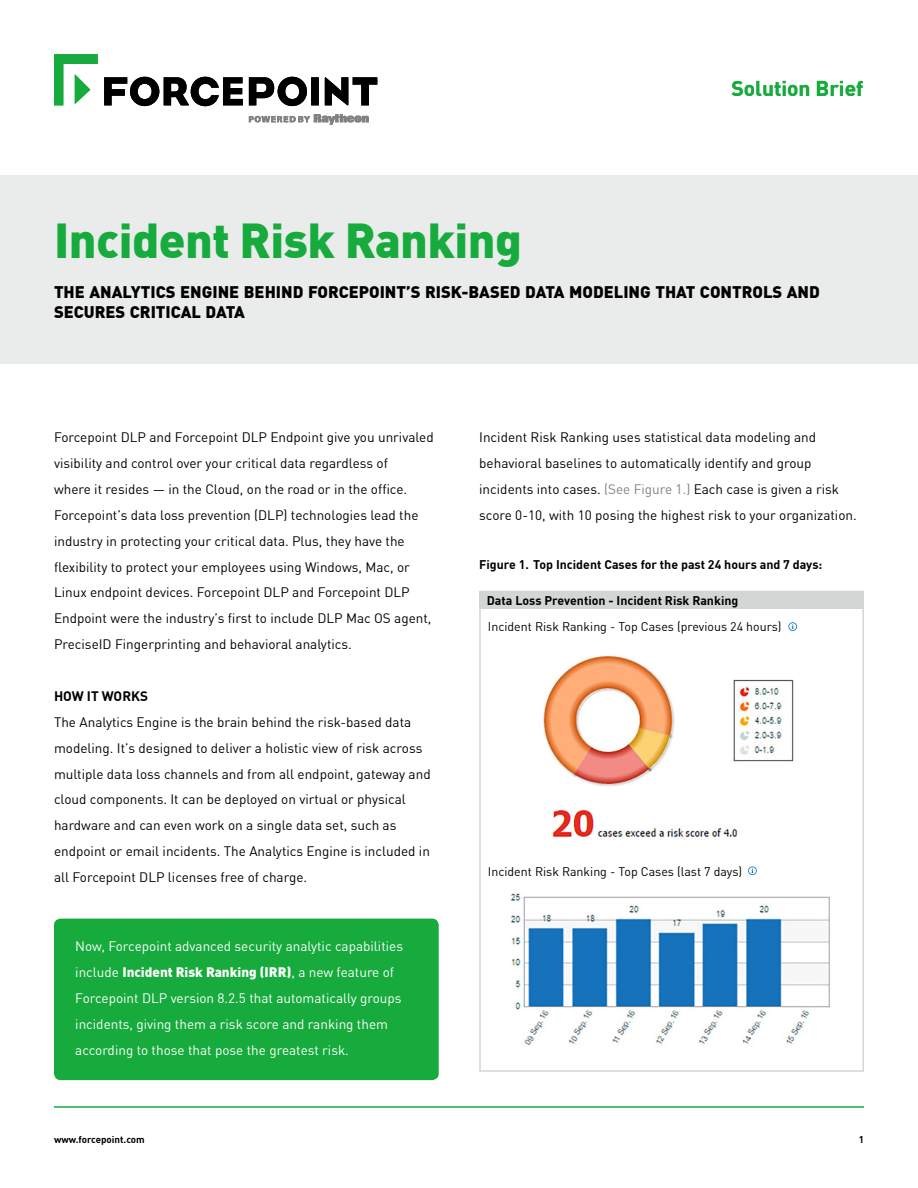
<style>
.page{position:relative;width:918px;height:1188px;background:#fff}
.page>*{position:absolute;margin:0;border:0;box-sizing:border-box;transform-origin:0 0}
.t1{font:900 48px "DIN Offc Pro";letter-spacing:-.01em;color:#16ab3c}
.t2{font:700 21px "DIN Offc Pro";color:#16ab3c}
.t3{font:900 16.5px/19.5px "DIN Offc Pro";color:#000}
.t4{font:13.5px/26px "DIN Offc Pro";color:#000}
.t5{font:13.5px/26px "DIN Offc Pro";color:#fff}
.t6{font:700 13.5px "DIN Offc Pro";color:#000}
.t7{font:700 12.3px "DIN Offc Pro";color:#000}
.t8{font:12.3px "DIN Offc Pro";color:#000}
.t9{font:700 9.75px "DIN Offc Pro";color:#000}
.s1{font-weight:900}
.s2{color:#828182}
</style>
<div class="page">
<hr style="left:54px;top:1106px;width:810px;height:2px;background:#16ab3c">
<div style="left:0;top:176px;width:918px;height:188px;background:#eaebeb"></div>
<svg style="left:54px;top:54px;width:44px;height:51px"></svg>
<svg style="left:104px;top:77px;width:273px;height:29px"></svg>
<svg style="left:249px;top:114px;width:120px;height:11px"></svg>
<div style="left:54px;top:919px;width:385px;height:161px;background:#16ab3c;border-radius:7px"></div>
<div style="left:479px;top:591px;width:383px;height:18px;background:#d4d6d6"></div>
<div style="left:479px;top:591px;width:385px;height:481px;border:2px solid #d4d6d6"></div>
<img style="left:543px;top:655px;width:251px;height:186px">
<img style="left:510px;top:893px;width:320px;height:152px">
<svg style="left:788px;top:622px;width:9px;height:9px"></svg>
<svg style="left:748px;top:866px;width:9px;height:9px"></svg>
<h2 class="t2" style="left:731px;top:72px;width:133px">Solution Brief</h2>
<h1 class="t1" style="left:54px;top:203px;width:470px">Incident Risk Ranking</h1>
<p class="t3" style="left:54px;top:281px;width:767px">THE ANALYTICS ENGINE BEHIND FORCEPOINT’S RISK-BASED DATA MODELING THAT CONTROLS AND<br>SECURES CRITICAL DATA</p>
<h1 class="t1" style="left:54px;top:212px;width:412px">Solution Brief Title</h1>
<p class="t3" style="left:54px;top:291px;width:77px">SUBTITLE</p>
<p class="t4" style="left:54px;top:423px;width:381px">Forcepoint DLP and Forcepoint DLP Endpoint give you unrivaled visibility and control over your critical data regardless of<br>where it resides — in the Cloud, on the road or in the office.<br>Forcepoint’s data loss prevention (DLP) technologies lead the industry in protecting your critical data. Plus, they have the flexibility to protect your employees using Windows, Mac, or Linux endpoint devices. Forcepoint DLP and Forcepoint DLP Endpoint were the industry’s first to include DLP Mac OS agent, PreciseID Fingerprinting and behavioral analytics.</p>
<p class="t6" style="left:54px;top:685px;width:96px">HOW IT WORKS</p>
<p class="t4" style="left:54px;top:708px;width:378px">The Analytics Engine is the brain behind the risk-based data modeling. It’s designed to deliver a holistic view of risk across multiple data loss channels and from all endpoint, gateway and cloud components. It can be deployed on virtual or physical hardware and can even work on a single data set, such as endpoint or email incidents. The Analytics Engine is included in all Forcepoint DLP licenses free of charge.</p>
<p class="t5" style="left:75px;top:932px;width:329px">Now, Forcepoint advanced security analytic capabilities include <span class="s1">Incident Risk Ranking (IRR)</span>, a new feature of Forcepoint DLP version 8.2.5 that automatically groups incidents, giving them a risk score and ranking them according to those that pose the greatest risk.</p>
<p class="t4" style="left:479px;top:423px;width:379px">Incident Risk Ranking uses statistical data modeling and behavioral baselines to automatically identify and group incidents into cases. <span class="s2">(See Figure 1.)</span> Each case is given a risk score 0-10, with 10 posing the highest risk to your organization.</p>
<p class="t7" style="left:479px;top:555px;width:345px">Figure 1. Top Incident Cases for the past 24 hours and 7 days:</p>
<p class="t7" style="left:487px;top:591px;width:253px">Data Loss Prevention - Incident Risk Ranking</p>
<p class="t8" style="left:488px;top:618px;width:295px">Incident Risk Ranking - Top Cases (previous 24 hours)</p>
<p class="t8" style="left:488px;top:862px;width:256px">Incident Risk Ranking - Top Cases (last 7 days)</p>
<p class="t9" style="left:54px;top:1132px;width:92px">www.forcepoint.com</p>
<p class="t9" style="left:859px;top:1132px;width:7px">1</p>
</div>
